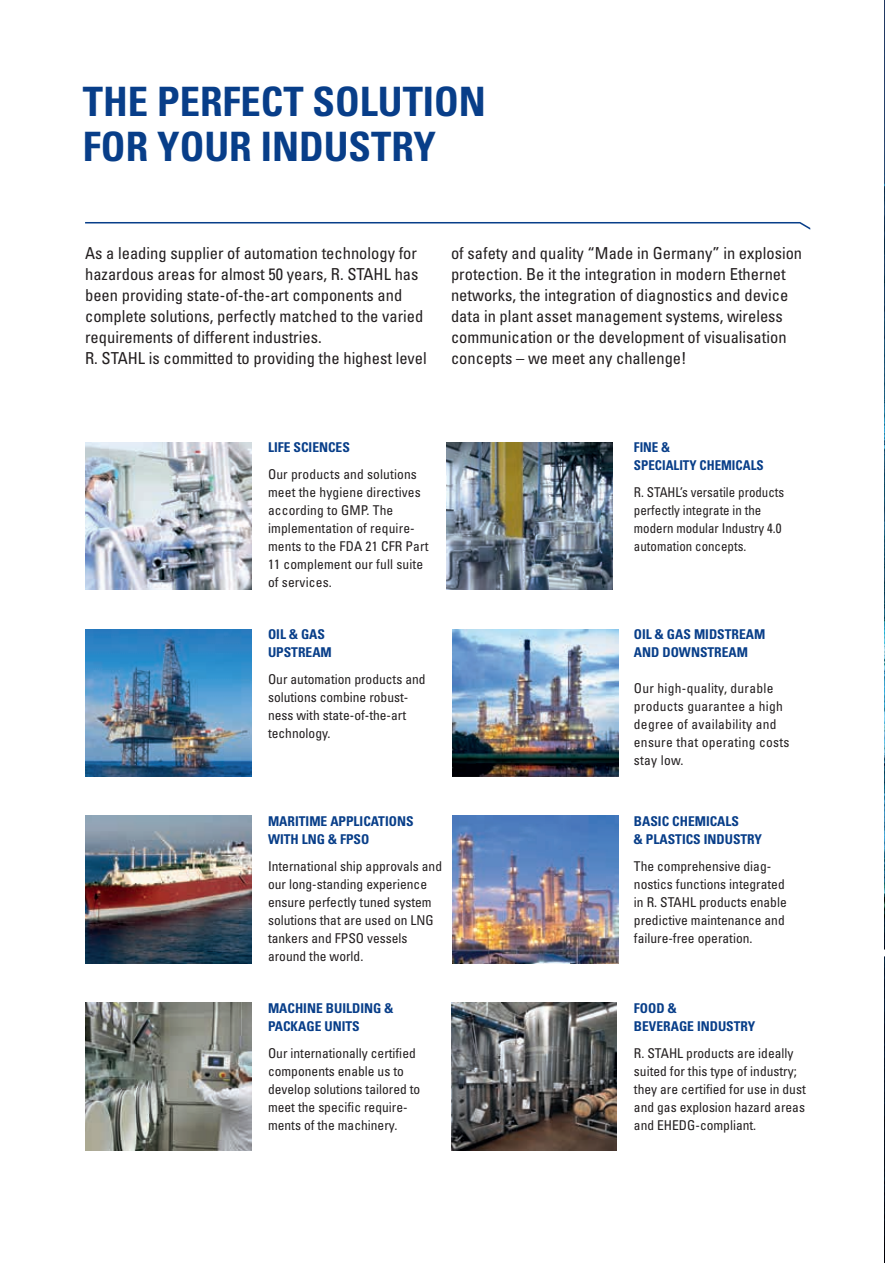
<style>
.page{position:relative;width:885px;height:1263px;background:#fff}
.page>*{position:absolute;margin:0;border:0;box-sizing:border-box;transform-origin:0 0}
.t1{font:700 condensed 40.5px/45px "Univers";color:#083e89}
.t2{font:condensed 16.5px/21px "Univers";color:#231f20}
.t3{font:condensed 13.5px/18px "Univers";color:#231f20}
.t4{font:700 condensed 13.5px/18px "Univers";color:#083e89}
.t5{font:condensed 13.5px/18px "Univers";letter-spacing:.02em;color:#231f20}
.t6{font:condensed 13.5px/18px "Univers";color:#231f20;scale:.96 1}
.t7{font:700 condensed 13.5px/18px "Univers";color:#083e89;scale:.96 1}
</style>
<div class="page">
<img style="left:884px;top:0;width:1px;height:1263px">
<img style="left:85px;top:442px;width:166px;height:147px">
<img style="left:446px;top:442px;width:166px;height:147px">
<img style="left:85px;top:629px;width:166px;height:147px">
<img style="left:452px;top:629px;width:166px;height:147px">
<img style="left:85px;top:816px;width:166px;height:147px">
<img style="left:452px;top:816px;width:166px;height:147px">
<img style="left:85px;top:1003px;width:166px;height:147px">
<img style="left:451px;top:1003px;width:166px;height:147px">
<svg style="left:85px;top:222px;width:725px;height:8px"></svg>
<h1 class="t1" style="left:83px;top:79px;width:404px">THE PERFECT SOLUTION<br>FOR YOUR INDUSTRY</h1>
<p class="t2" style="left:85px;top:242px;width:343px">As a leading supplier of automation technology for hazardous areas for almost 50 years, R. STAHL has been providing state-of-the-art components and complete solutions, perfectly matched to the varied requirements of different industries.<br>R. STAHL is committed to providing the highest level</p>
<p class="t2" style="left:451px;top:242px;width:352px">of safety and quality “Made in Germany” in explosion protection. Be it the integration in modern Ethernet networks, the integration of diagnostics and device data in plant asset management systems, wireless communication or the development of visualisation concepts – we meet any challenge!</p>
<p class="t4" style="left:268px;top:438px;width:83px">LIFE SCIENCES</p>
<p class="t3" style="left:268px;top:465px;width:162px">Our products and solutions meet the hygiene directives according to GMP. The implementation of require&shy;ments to the FDA 21 CFR Part<br>11 complement our full suite of services.</p>
<p class="t4" style="left:268px;top:625px;width:65px">OIL &amp; GAS<br>UPSTREAM</p>
<p class="t3" style="left:268px;top:670px;width:159px">Our automation products and solutions combine robust&shy;ness with state-of-the-art technology.</p>
<p class="t4" style="left:268px;top:812px;width:147px">MARITIME APPLICATIONS<br>WITH LNG &amp; FPSO</p>
<p class="t3" style="left:268px;top:856px;width:175px">International ship approvals and our long-standing experience ensure perfectly tuned system solutions that are used on LNG tankers and FPSO vessels around the world.</p>
<p class="t4" style="left:268px;top:999px;width:127px">MACHINE BUILDING &amp;<br>PACKAGE UNITS</p>
<p class="t3" style="left:268px;top:1043px;width:154px">Our internationally certified components enable us to develop solutions tailored to meet the specific require&shy;ments of the machinery.</p>
<p class="t7" style="left:634px;top:438px;width:137px">FINE &amp;<br>SPECIALITY CHEMICALS</p>
<p class="t6" style="left:634px;top:483px;width:158px">R. STAHL’s versatile products perfectly integrate in the modern modular Industry 4.0 automation concepts.</p>
<p class="t4" style="left:634px;top:625px;width:133px">OIL &amp; GAS MIDSTREAM<br>AND DOWNSTREAM</p>
<p class="t5" style="left:634px;top:679px;width:157px">Our high-quality, durable products guarantee a high degree of availability and ensure that operating costs stay low.</p>
<p class="t4" style="left:634px;top:812px;width:130px">BASIC CHEMICALS<br>&amp; PLASTICS INDUSTRY</p>
<p class="t3" style="left:634px;top:856px;width:154px">The comprehensive diag&shy;nostics functions integrated in R. STAHL products enable predictive maintenance and failure-free operation.</p>
<p class="t4" style="left:634px;top:999px;width:123px">FOOD &amp;<br>BEVERAGE INDUSTRY</p>
<p class="t3" style="left:634px;top:1043px;width:173px">R. STAHL products are ideally suited for this type of industry; they are certified for use in dust and gas explosion hazard areas and EHEDG-compliant.</p>
</div>
